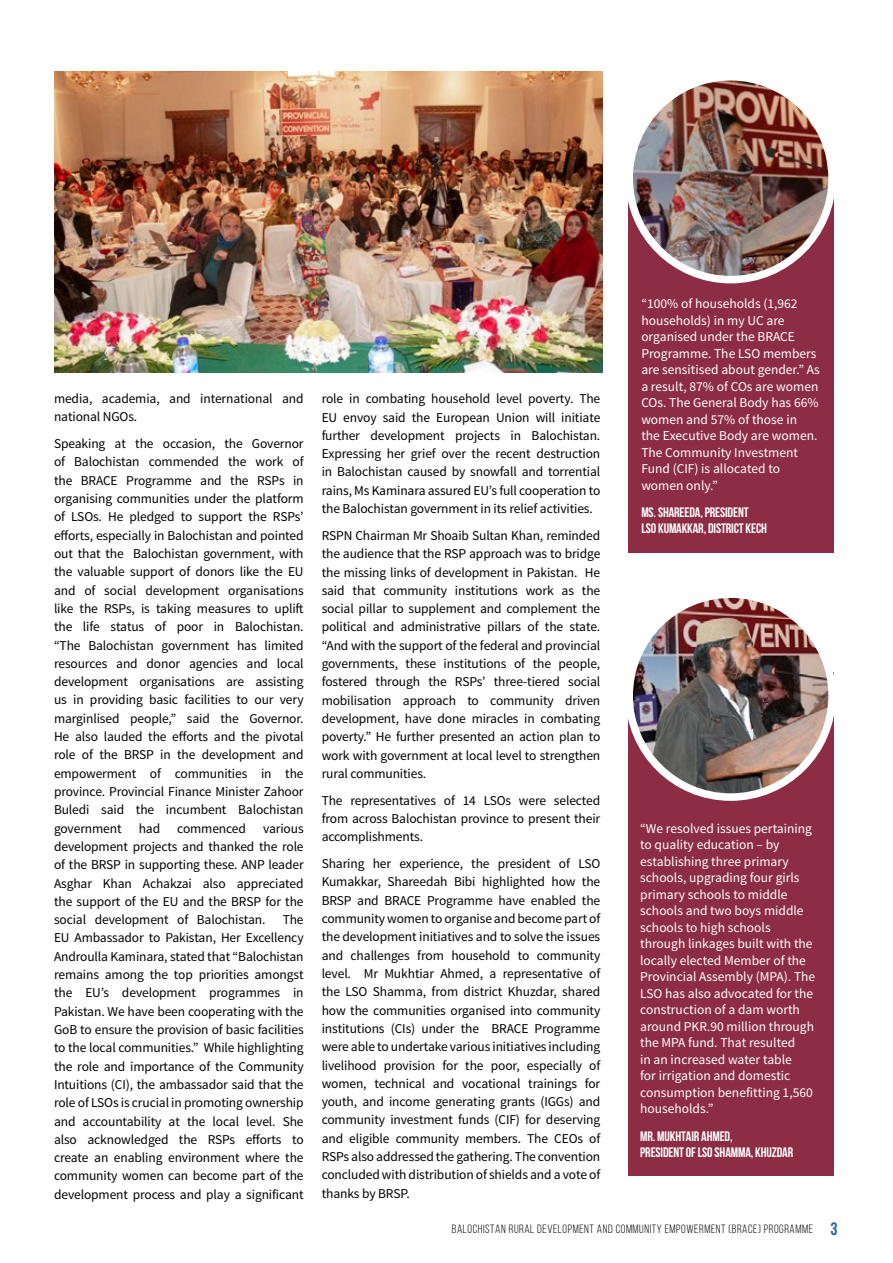
<style>
.page{position:relative;width:893px;height:1263px;background:#fff}
.page>*{position:absolute;margin:0;border:0;box-sizing:border-box;transform-origin:0 0}
.t1{font:700 13.8px/16.5px "Bebas Neue";letter-spacing:-.01em;color:#fff}
.t2{font:13.5px/18.3px "Source Sans Pro";letter-spacing:-.01em;color:#000;text-align:justify}
.t3{font:13.5px/16.5px "Source Sans Pro";color:#fff}
.t4{font:12px "Bebas Neue";letter-spacing:.05em;color:#000}
.s1{font-weight:700;font-size:18px;color:#2965ad}
</style>
<div class="page">
<div style="left:628px;top:183px;width:205px;height:369px;background:#8c2d45"></div>
<img style="left:629px;top:77px;width:203px;height:203px;border-radius:101px">
<div style="left:625px;top:73px;width:211px;height:210px;border:8px solid #fff;border-radius:50%"></div>
<div style="left:628px;top:672px;width:205px;height:504px;background:#8c2d45"></div>
<img style="left:629px;top:594px;width:203px;height:203px;border-radius:101px">
<div style="left:625px;top:590px;width:211px;height:211px;border:8px solid #fff;border-radius:50%"></div>
<img style="left:54px;top:71px;width:549px;height:301px">
<p class="t2" style="left:54px;top:390px;width:251px">media, academia, and international and national NGOs.</p>
<p class="t2" style="left:54px;top:435px;width:251px">Speaking at the occasion, the Governor of Balochistan commended the work of the BRACE Programme and the RSPs in organising communities under the platform of LSOs. He pledged to support the RSPs’ efforts, especially in Balochistan and pointed out that the Balochistan government, with the valuable support of donors like the EU and of social development organisations like the RSPs, is taking measures to uplift the life status of poor in Balochistan. “The Balochistan government has limited resources and donor agencies and local development organisations are assisting us in providing basic facilities to our very marginlised people,” said the Governor.<br>He also lauded the efforts and the pivotal role of the BRSP in the development and empowerment of communities in the province. Provincial Finance Minister Zahoor Buledi said the incumbent Balochistan government</p>
<p class="t2" style="left:139px;top:819px;width:23px">had</p>
<p class="t2" style="left:177px;top:819px;width:70px">commenced</p>
<p class="t2" style="left:54px;top:819px;width:251px;text-indent:209px">various development projects and thanked the role of the BRSP in supporting these. ANP leader Asghar Khan Achakzai also appreciated the support of the EU and the BRSP for the social development of Balochistan.</p>
<p class="t2" style="left:54px;top:911px;width:251px;text-indent:229px">The EU Ambassador to Pakistan, Her Excellency Androulla Kaminara, stated that “Balochistan remains among the top priorities amongst the EU’s development programmes in Pakistan. We have been cooperating with the GoB to ensure the provision of basic facilities to the local communities.” While highlighting the role and importance of the Community Intuitions (CI), the ambassador said that the role of LSOs is crucial in promoting ownership and accountability at the local level. She also acknowledged the RSPs efforts to create an enabling environment where the community women can become part of the development process and play a significant</p>
<p class="t2" style="left:322px;top:390px;width:280px">role in combating household level poverty. The EU envoy said the European Union will initiate further development projects in Balochistan.<br>Expressing her grief over the recent destruction in Balochistan caused by snowfall and torrential rains, Ms Kaminara assured EU’s full cooperation to the Balochistan government in its relief activities.</p>
<p class="t2" style="left:322px;top:526px;width:280px">RSPN Chairman Mr Shoaib Sultan Khan, reminded the audience that the RSP approach was to bridge the missing links of development in Pakistan. He said that community institutions work as the social pillar to supplement and complement the political and administrative pillars of the state. “And with the support of the federal and provincial governments, these institutions of the people, fostered through the RSPs’ three-tiered social mobilisation approach to community driven development, have done miracles in combating poverty.” He further presented an action plan to work with government at local level to strengthen rural communities.</p>
<p class="t2" style="left:322px;top:791px;width:280px">The representatives of 14 LSOs were selected from across Balochistan province to present their accomplishments.</p>
<p class="t2" style="left:322px;top:855px;width:280px">Sharing her experience, the president of LSO Kumakkar, Shareedah Bibi highlighted how the BRSP and BRACE Programme have enabled the community women to organise and become part of the development initiatives and to solve the issues and challenges from household to community level. Mr Mukhtiar Ahmed, a representative of the LSO Shamma, from district Khuzdar, shared how the communities organised into community institutions (CIs) under the BRACE Programme were able to undertake various initiatives including livelihood provision for the poor, especially of women, technical and vocational trainings for youth, and income generating grants (IGGs) and community investment funds (CIF) for deserving and eligible community members. The CEOs of RSPs also addressed the gathering. The convention concluded with distribution of shields and a vote of thanks by BRSP.</p>
<p class="t3" style="left:641px;top:296px;width:180px">“100% of households (1,962 households) in my UC are organised under the BRACE<br>Programme. The LSO members are sensitised about gender.” As a result, 87% of COs are women<br>COs. The General Body has 66% women and 57% of those in<br>the Executive Body are women.<br>The Community Investment<br>Fund (CIF) is allocated to women only.”</p>
<p class="t1" style="left:641px;top:504px;width:127px">MS. SHAREEDA, PRESIDENT<br>LSO KUMAKKAR, DISTRICT KECH</p>
<p class="t3" style="left:640px;top:820px;width:177px">“We resolved issues pertaining to quality education – by establishing three primary schools, upgrading four girls primary schools to middle schools and two boys middle schools to high schools through linkages built with the locally elected Member of the<br>Provincial Assembly (MPA). The<br>LSO has also advocated for the construction of a dam worth around PKR.90 million through the MPA fund. That resulted<br>in an increased water table<br>for irrigation and domestic consumption benefitting 1,560 households.”</p>
<p class="t1" style="left:640px;top:1128px;width:155px">MR. MUKHTAIR AHMED,<br>PRESIDENT OF LSO SHAMMA, KHUZDAR</p>
<p class="t4" style="left:452px;top:1222px;width:387px">BALOCHISTAN RURAL DEVELOPMENT AND COMMUNITY EMPOWERMENT (BRACE) PROGRAMME <span class="s1">3</span></p>
</div>
